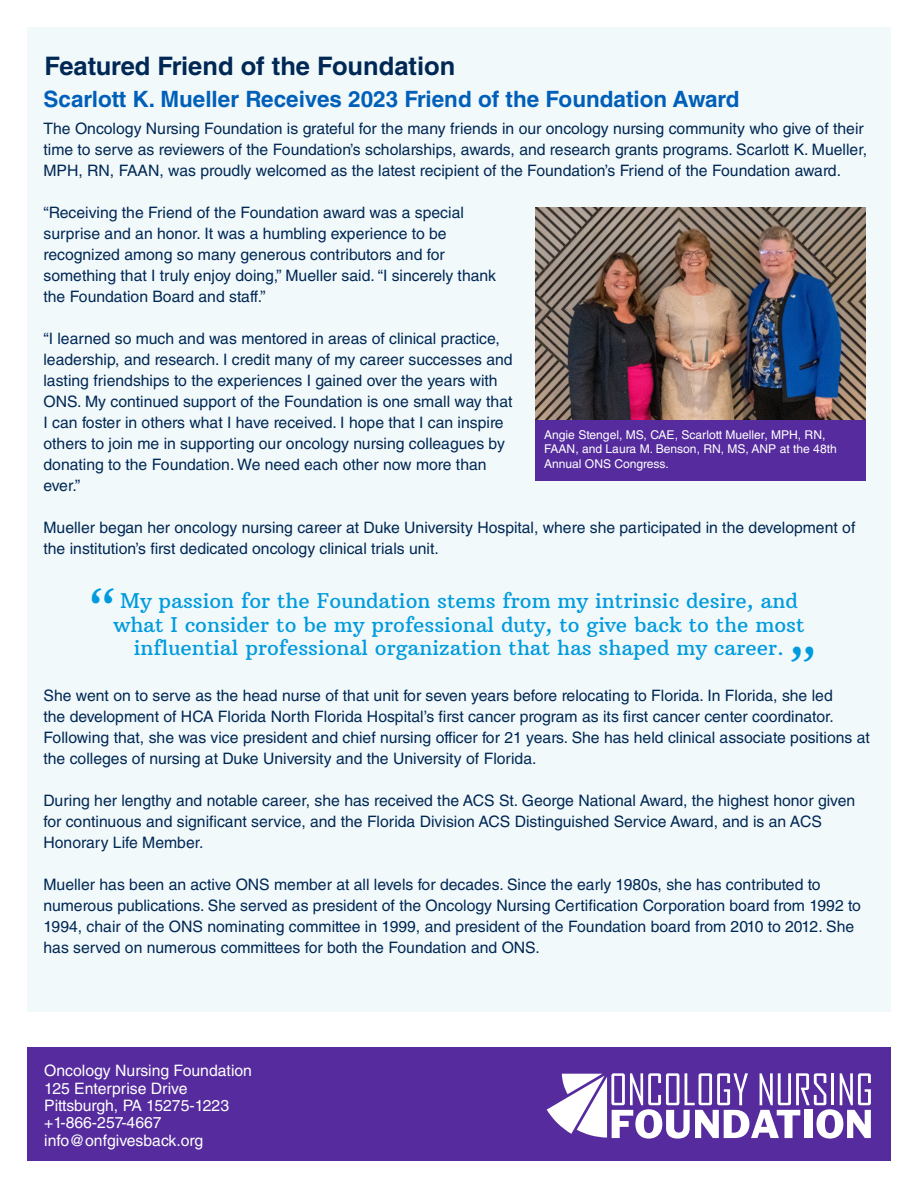
<style>
.page{position:relative;width:918px;height:1188px;background:#fff}
.page>*{position:absolute;margin:0;border:0;box-sizing:border-box;transform-origin:0 0}
.t1{font:45.75px "Arbutus Slab";color:#009bde}
.t2{font:700 25.5px "Helvetica LT Std";color:#002855}
.t3{font:700 22.5px "Helvetica LT Std";color:#005fb9}
.t4{font:20.7px/23.4px "Arbutus Slab";color:#009bde;text-align:center}
.t5{font:15.75px/21px "Helvetica LT Std";color:#002855}
.t6{font:15.75px "Helvetica LT Std";color:#fff}
.t7{font:12.15px/14.2px "Helvetica LT Std";color:#fff}
</style>
<div class="page">
<div style="left:27px;top:1048px;width:864px;height:113px;background:#552b9d"></div>
<svg style="left:547px;top:1073px;width:324px;height:66px"></svg>
<div style="left:27px;top:27px;width:864px;height:984px;background:#f2f9fa"></div>
<img style="left:535px;top:208px;width:330px;height:212px">
<div style="left:535px;top:420px;width:331px;height:60px;background:#552b9d"></div>
<p class="t2" style="left:44px;top:51px;width:412px">Featured Friend of the Foundation</p>
<p class="t3" style="left:44px;top:85px;width:698px">Scarlott K. Mueller Receives 2023 Friend of the Foundation Award</p>
<p class="t5" style="left:44px;top:118px;width:825px">The Oncology Nursing Foundation is grateful for the many friends in our oncology nursing community who give of their time to serve as reviewers of the Foundation’s scholarships, awards, and research grants programs. Scarlott K. Mueller,<br>MPH, RN, FAAN, was proudly welcomed as the latest recipient of the Foundation’s Friend of the Foundation award.</p>
<p class="t5" style="left:44px;top:202px;width:454px">“Receiving the Friend of the Foundation award was a special surprise and an honor. It was a humbling experience to be recognized among so many generous contributors and for something that I truly enjoy doing,” Mueller said. “I sincerely thank the Foundation Board and staff.”</p>
<p class="t5" style="left:44px;top:328px;width:471px">“I learned so much and was mentored in areas of clinical practice, leadership, and research. I credit many of my career successes and lasting friendships to the experiences I gained over the years with ONS. My continued support of the Foundation is one small way that I can foster in others what I have received. I hope that I can inspire others to join me in supporting our oncology nursing colleagues by donating to the Foundation. We need each other now more than ever.”</p>
<p class="t5" style="left:44px;top:517px;width:813px">Mueller began her oncology nursing career at Duke University Hospital, where she participated in the development of the institution’s first dedicated oncology clinical trials unit.</p>
<p class="t7" style="left:544px;top:428px;width:294px">Angie Stengel, MS, CAE, Scarlott Mueller, MPH, RN,<br>FAAN, and Laura M. Benson, RN, MS, ANP at the 48th<br>Annual ONS Congress.</p>
<p class="t1" style="left:89px;top:582px;width:29px">“</p>
<p class="t4" style="left:113px;top:589px;width:693px">My passion for the Foundation stems from my intrinsic desire, and what I consider to be my professional duty, to give back to the most influential professional organization that has shaped my career.</p>
<p class="t1" style="left:816px;top:668px;width:29px;rotate:-180deg">“</p>
<p class="t5" style="left:44px;top:685px;width:828px">She went on to serve as the head nurse of that unit for seven years before relocating to Florida. In Florida, she led<br>the development of HCA Florida North Florida Hospital’s first cancer program as its first cancer center coordinator.<br>Following that, she was vice president and chief nursing officer for 21 years. She has held clinical associate positions at the colleges of nursing at Duke University and the University of Florida.</p>
<p class="t5" style="left:44px;top:790px;width:813px">During her lengthy and notable career, she has received the ACS St. George National Award, the highest honor given for continuous and significant service, and the Florida Division ACS Distinguished Service Award, and is an ACS<br>Honorary Life Member.</p>
<p class="t5" style="left:44px;top:874px;width:819px">Mueller has been an active ONS member at all levels for decades. Since the early 1980s, she has contributed to numerous publications. She served as president of the Oncology Nursing Certification Corporation board from 1992 to 1994, chair of the ONS nominating committee in 1999, and president of the Foundation board from 2010 to 2012. She has served on numerous committees for both the Foundation and ONS.</p>
<p class="t6" style="left:44px;top:1062px;width:209px">Oncology Nursing Foundation</p>
<p class="t6" style="left:44px;top:1079px;width:145px">125 Enterprise Drive</p>
<p class="t6" style="left:44px;top:1096px;width:186px">Pittsburgh, PA 15275-1223</p>
<p class="t6" style="left:44px;top:1114px;width:119px">+1-866-257-4667</p>
<p class="t6" style="left:44px;top:1131px;width:161px">info@onfgivesback.org</p>
</div>
